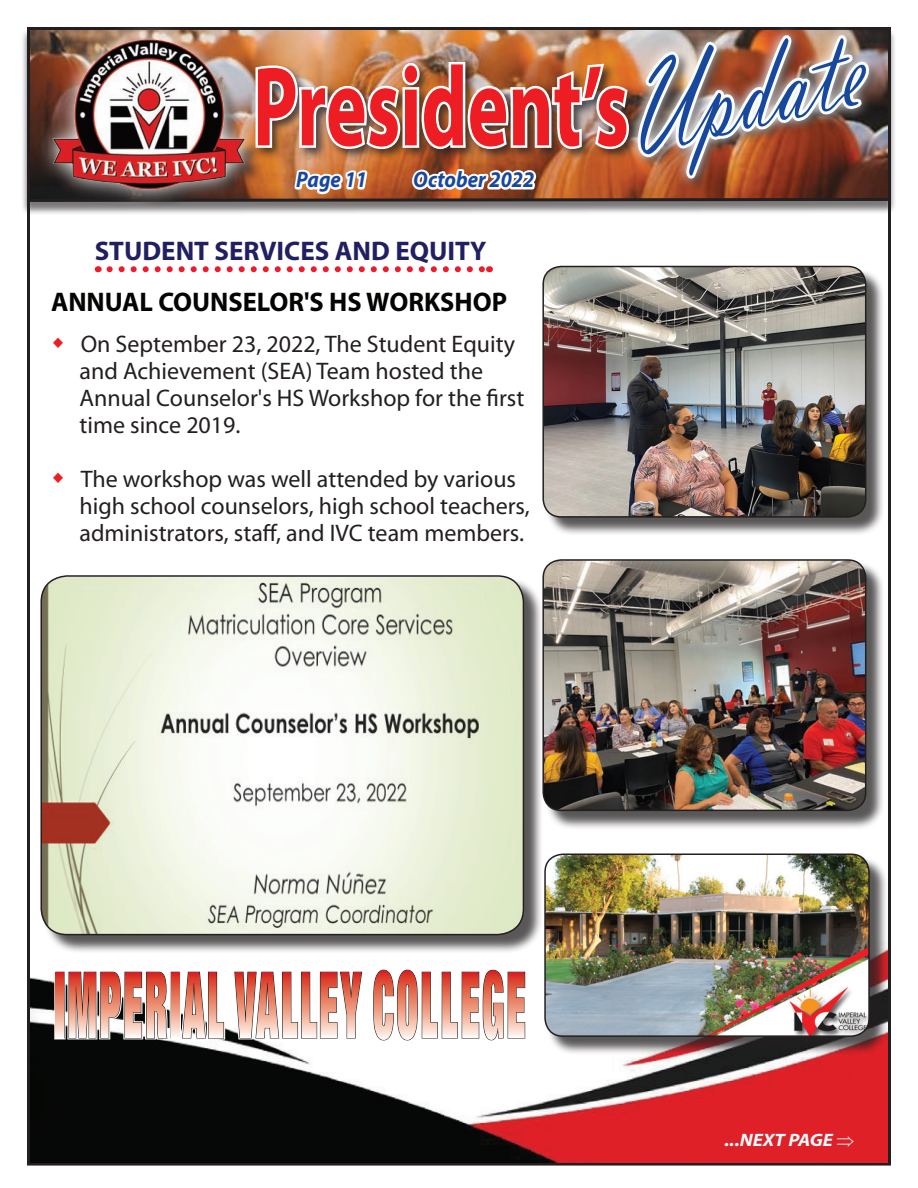
<style>
.page{position:relative;width:918px;height:1188px;background:#fff}
.page>*{position:absolute;margin:0;border:0;box-sizing:border-box;transform-origin:0 0}
.t1{font:136.65px "Vladimir Script";color:#17489e;scale:.75 1}
.t2{font:700 114px "Myriad Pro";color:#ee1d23;scale:.68 1}
.t3{font:700 27px "Myriad Pro";color:#040503}
.t4{font:700 27px "Myriad Pro";color:#211f61}
.t5{font:24px/27px "Myriad Pro";color:#231f20}
.t6{font:italic 700 22.5px "Myriad Pro";color:#17489e;scale:.92 1}
.t7{font:italic 700 18px "Myriad Pro";color:#f0f9fb;scale:1.09 1}
</style>
<div class="page">
<div style="left:21px;top:28px;width:876px;height:187px;background:#231f20;opacity:.6"></div>
<svg style="left:25px;top:27px;width:867px;height:176px;background:#574c49"></svg>
<img style="left:30px;top:894px;width:857px;height:269px">
<svg style="left:603px;top:27px;width:294px;height:174px;background:#6f6664"></svg>
<img style="left:258px;top:27px;width:622px;height:171px">
<div style="left:55px;top:42px;width:207px;height:166px;background:#231f20;opacity:.75"></div>
<img style="left:33px;top:27px;width:225px;height:180px">
<img style="left:53px;top:40px;width:91px;height:109px">
<svg style="left:110px;top:266px;width:373px;height:6px"></svg>
<div style="left:43px;top:578px;width:500px;height:376px;background:#231f20;opacity:.75"></div>
<img style="left:41px;top:576px;width:482px;height:359px">
<div style="left:41px;top:575px;width:483px;height:360px;border:2px solid #231f20;border-radius:26px"></div>
<div style="left:545px;top:268px;width:340px;height:268px;background:#231f20;opacity:.75"></div>
<img style="left:543px;top:267px;width:323px;height:250px">
<div style="left:542px;top:266px;width:324px;height:252px;border:2px solid #231f20;border-radius:18px"></div>
<div style="left:545px;top:561px;width:340px;height:269px;background:#231f20;opacity:.75"></div>
<img style="left:545px;top:560px;width:321px;height:250px">
<div style="left:542px;top:559px;width:324px;height:252px;border:2px solid #231f20;border-radius:18px"></div>
<div style="left:547px;top:856px;width:341px;height:200px;background:#231f20;opacity:.75"></div>
<img style="left:545px;top:854px;width:324px;height:182px">
<div style="left:544px;top:854px;width:326px;height:183px;border:2px solid #231f20;border-radius:18px"></div>
<div style="left:54px;top:971px;width:12px;height:69px;border:3px solid #fff"></div>
<div style="left:170px;top:971px;width:11px;height:69px;border:3px solid #fff"></div>
<div style="left:171px;top:972px;width:9px;height:67px;background:#fff"></div>
<svg style="left:56px;top:972px;width:8px;height:66px"></svg>
<svg style="left:66px;top:969px;width:105px;height:72px"></svg>
<svg style="left:171px;top:972px;width:8px;height:66px"></svg>
<svg style="left:179px;top:969px;width:347px;height:72px"></svg>
<h1 class="t1" style="left:603px;top:37px;width:328px;rotate:-13deg">Update</h1>
<h2 class="t2" style="left:253px;top:33px;width:555px">President’s</h2>
<p class="t6" style="left:296px;top:165px;width:79px">Page 11</p>
<p class="t6" style="left:413px;top:165px;width:133px">October 2022</p>
<p class="t4" style="left:95px;top:234px;width:393px">STUDENT SERVICES AND EQUITY</p>
<p class="t3" style="left:51px;top:285px;width:458px">ANNUAL COUNSELOR'S HS WORKSHOP</p>
<p class="t5" style="left:79px;top:330px;width:446px">On September 23, 2022, The Student Equity and Achievement (SEA) Team hosted the Annual Counselor's HS Workshop for the first time since 2019.</p>
<p class="t5" style="left:79px;top:465px;width:452px">The workshop was well attended by various high school counselors, high school teachers, administrators, staff, and IVC team members.</p>
<p class="t7" style="left:724px;top:1128px;width:121px">...NEXT PAGE ⇒</p>
</div>
